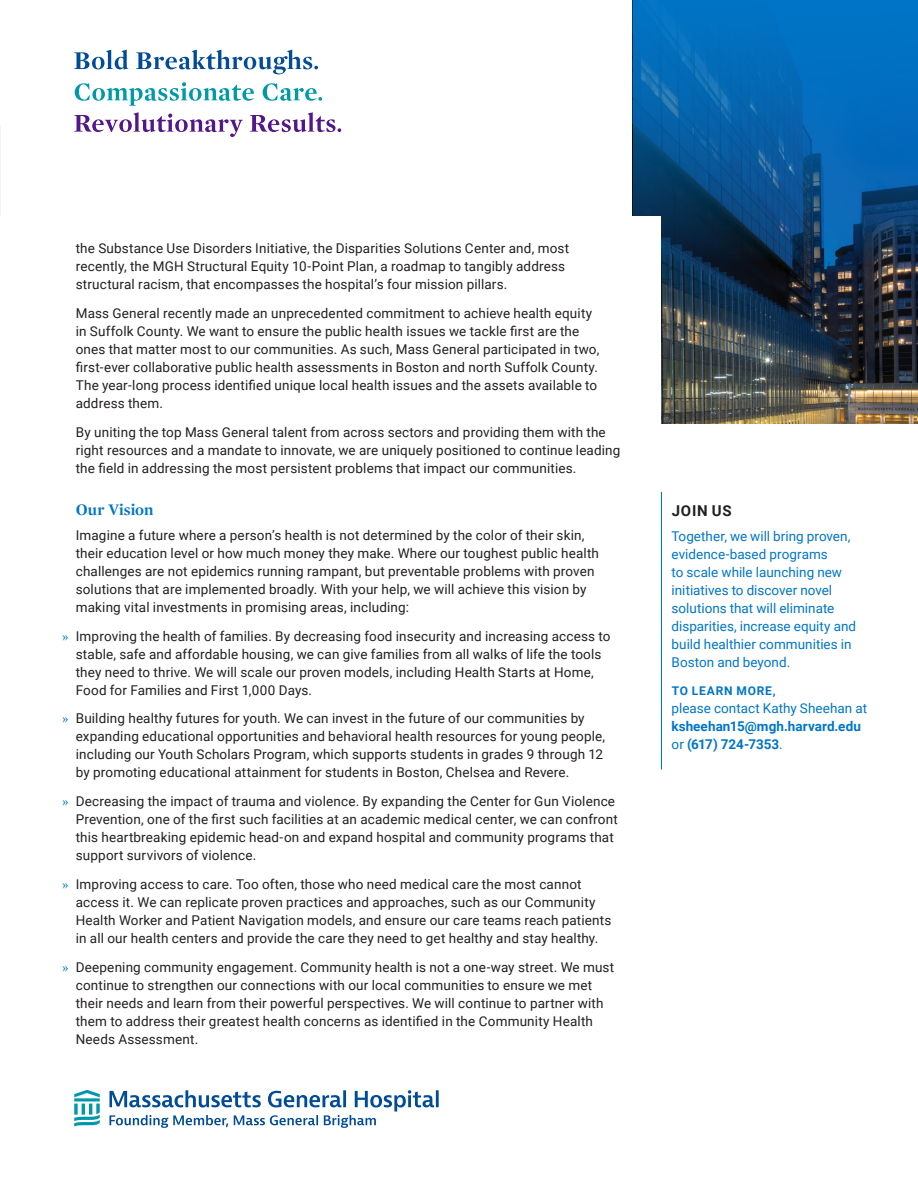
<style>
.page{position:relative;width:918px;height:1188px;background:#fff}
.page>*{position:absolute;margin:0;border:0;box-sizing:border-box;transform-origin:0 0}
.header_blue{font:700 16.5px "Mercury Display";letter-spacing:.005em;color:#0076c8}
.t1{font:700 15px "Roboto";letter-spacing:.045em;color:#231f20}
.body{font:13.5px/18px "Roboto";letter-spacing:.01em;color:#231f20}
.t2{font:13.5px/18px "Roboto";color:#0076c8}
.t3{font:700 13.5px/18px "Roboto";color:#0076c8}
.t4{font:700 12px "Roboto";letter-spacing:.07em;color:#0076c8}
.s1{font-family:"Minion Pro";font-size:15px;color:#0076c8}
.s2{font-weight:400}
</style>
<div class="page">
<img style="left:0;top:125px;width:1px;height:298px">
<img style="left:661px;top:262px;width:257px;height:161px">
<svg style="left:633px;top:0;width:285px;height:262px;background:#075b9d"></svg>
<div style="left:0;top:216px;width:661px;height:679px;background:#fff"></div>
<hr style="left:661px;top:492px;width:1px;height:278px;background:#0076c8">
<svg style="left:74px;top:50px;width:54px;height:19px"></svg>
<svg style="left:136px;top:50px;width:182px;height:24px"></svg>
<svg style="left:75px;top:82px;width:179px;height:24px"></svg>
<svg style="left:263px;top:83px;width:59px;height:18px"></svg>
<svg style="left:74px;top:112px;width:169px;height:25px"></svg>
<svg style="left:250px;top:112px;width:91px;height:20px"></svg>
<svg style="left:109px;top:1090px;width:330px;height:38px"></svg>
<svg style="left:74px;top:1090px;width:26px;height:36px"></svg>
<p class="body" style="left:76px;top:239px;width:495px">the Substance Use Disorders Initiative, the Disparities Solutions Center and, most recently, the MGH Structural Equity 10-Point Plan, a roadmap to tangibly address structural racism, that encompasses the hospital’s four mission pillars.</p>
<p class="body" style="left:76px;top:304px;width:525px">Mass General recently made an unprecedented commitment to achieve health equity in Suffolk County. We want to ensure the public health issues we tackle first are the ones that matter most to our communities. As such, Mass General participated in two, first-ever collaborative public health assessments in Boston and north Suffolk County.<br>The year-long process identified unique local health issues and the assets available to address them.</p>
<p class="body" style="left:76px;top:422px;width:546px">By uniting the top Mass General talent from across sectors and providing them with the right resources and a mandate to innovate, we are uniquely positioned to continue leading the field in addressing the most persistent problems that impact our communities.</p>
<p class="header_blue" style="left:76px;top:500px;width:79px">Our Vision</p>
<p class="body" style="left:76px;top:525px;width:525px">Imagine a future where a person’s health is not determined by the color of their skin, their education level or how much money they make. Where our toughest public health challenges are not epidemics running rampant, but preventable problems with proven solutions that are implemented broadly. With your help, we will achieve this vision by making vital investments in promising areas, including:</p>
<p class="body" style="left:76px;top:626px;width:536px;text-indent:-14px"><span class="s1">»</span> Improving the health of families. By decreasing food insecurity and increasing access to stable, safe and affordable housing, we can give families from all walks of life the tools they need to thrive. We will scale our proven models, including Health Starts at Home, Food for Families and First 1,000 Days.</p>
<p class="body" style="left:76px;top:709px;width:531px;text-indent:-14px"><span class="s1">»</span> Building healthy futures for youth. We can invest in the future of our communities by expanding educational opportunities and behavioral health resources for young people, including our Youth Scholars Program, which supports students in grades 9 through 12 by promoting educational attainment for students in Boston, Chelsea and Revere.</p>
<p class="body" style="left:76px;top:792px;width:544px;text-indent:-14px"><span class="s1">»</span> Decreasing the impact of trauma and violence. By expanding the Center for Gun Violence Prevention, one of the first such facilities at an academic medical center, we can confront this heartbreaking epidemic head-on and expand hospital and community programs that support survivors of violence.</p>
<p class="body" style="left:76px;top:875px;width:537px;text-indent:-14px"><span class="s1">»</span> Improving access to care. Too often, those who need medical care the most cannot access it. We can replicate proven practices and approaches, such as our Community Health Worker and Patient Navigation models, and ensure our care teams reach patients in all our health centers and provide the care they need to get healthy and stay healthy.</p>
<p class="body" style="left:76px;top:957px;width:540px;text-indent:-14px"><span class="s1">»</span> Deepening community engagement. Community health is not a one-way street. We must continue to strengthen our connections with our local communities to ensure we met their needs and learn from their powerful perspectives. We will continue to partner with them to address their greatest health concerns as identified in the Community Health Needs Assessment.</p>
<p class="t1" style="left:672px;top:500px;width:61px">JOIN US</p>
<p class="t2" style="left:672px;top:526px;width:186px">Together, we will bring proven, evidence-based programs<br>to scale while launching new initiatives to discover novel solutions that will eliminate disparities, increase equity and build healthier communities in<br>Boston and beyond.</p>
<p class="t4" style="left:672px;top:683px;width:105px">TO LEARN MORE,</p>
<p class="t3" style="left:672px;top:699px;width:197px"><span class="s2">please contact Kathy Sheehan at </span>ksheehan15@mgh.harvard.edu <span class="s2">or</span> (617) 724-7353<span class="s2">.</span></p>
</div>
